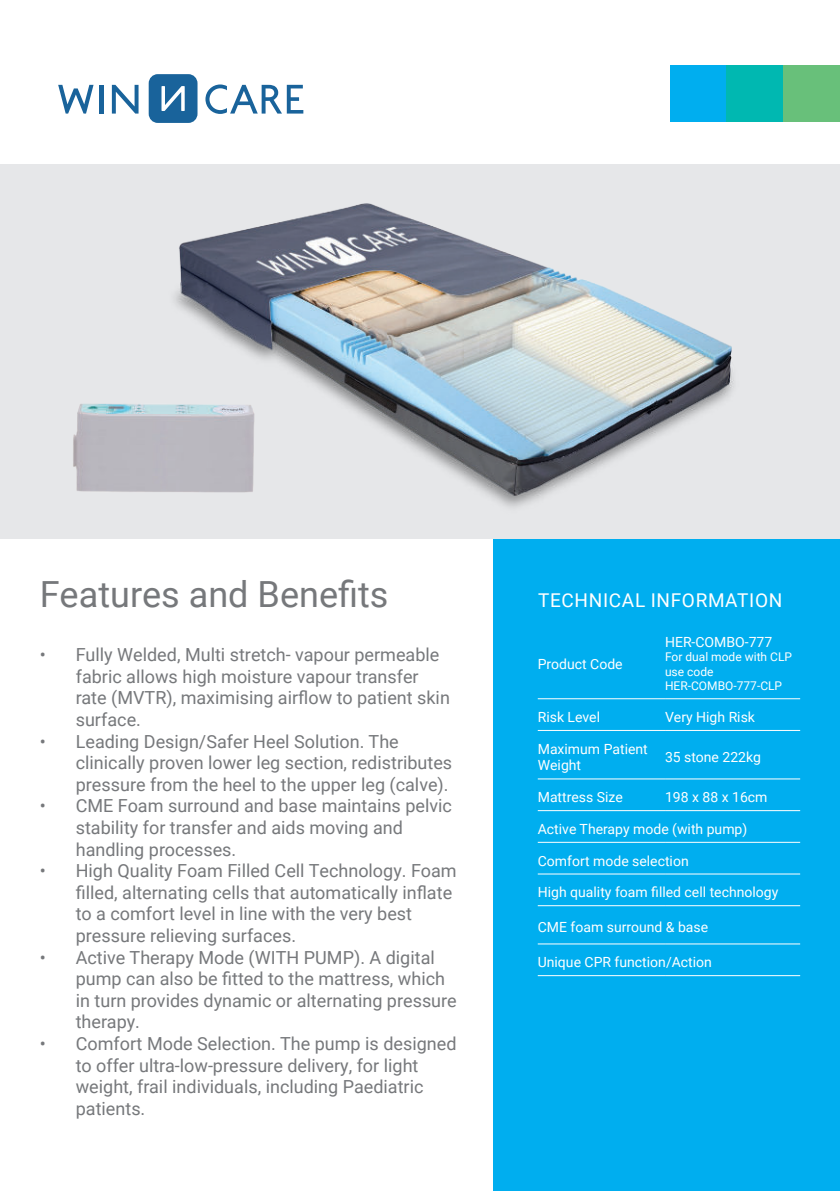
<style>
.page{position:relative;width:840px;height:1191px;background:#fff}
.page>*{position:absolute;margin:0;border:0;box-sizing:border-box;transform-origin:0 0}
.t1{font:36px "Roboto";color:#76787b}
.t2{font:19px "Roboto";letter-spacing:.035em;color:#fff}
.t3{font:18px/21.6px "Roboto";color:#76787b}
.t4{font:14px/16.8px "Roboto";color:#fff}
.t5{font:12px/14.4px "Roboto";color:#fff}
</style>
<div class="page">
<div style="left:669px;top:65px;width:57px;height:57px;background:#00aeef"></div>
<div style="left:726px;top:65px;width:56px;height:57px;background:#00b8b1"></div>
<div style="left:782px;top:65px;width:57px;height:57px;background:#68c07a"></div>
<div style="left:493px;top:538px;width:346px;height:653px;background:#00aeef"></div>
<div style="left:149px;top:74px;width:48px;height:49px;background:#19639b;border-radius:9px"></div>
<svg style="left:161px;top:86px;width:24px;height:25px"></svg>
<svg style="left:205px;top:84px;width:98px;height:30px"></svg>
<svg style="left:112px;top:85px;width:26px;height:29px"></svg>
<hr style="left:100px;top:85px;width:4px;height:29px;background:#19639b">
<svg style="left:58px;top:85px;width:35px;height:29px"></svg>
<hr style="left:537px;top:698px;width:127px;height:1px;background:#fff">
<hr style="left:664px;top:698px;width:135px;height:1px;background:#fff">
<hr style="left:537px;top:730px;width:127px;height:1px;background:#fff">
<hr style="left:664px;top:730px;width:135px;height:1px;background:#fff">
<hr style="left:537px;top:778px;width:127px;height:1px;background:#fff">
<hr style="left:664px;top:778px;width:135px;height:1px;background:#fff">
<hr style="left:537px;top:810px;width:127px;height:1px;background:#fff">
<hr style="left:664px;top:810px;width:135px;height:1px;background:#fff">
<hr style="left:537px;top:842px;width:127px;height:1px;background:#fff">
<hr style="left:664px;top:842px;width:135px;height:1px;background:#fff">
<hr style="left:537px;top:873px;width:127px;height:1px;background:#fff">
<hr style="left:664px;top:873px;width:135px;height:1px;background:#fff">
<hr style="left:537px;top:905px;width:127px;height:1px;background:#fff">
<hr style="left:664px;top:905px;width:135px;height:1px;background:#fff">
<hr style="left:537px;top:943px;width:127px;height:1px;background:#fff">
<hr style="left:664px;top:943px;width:135px;height:1px;background:#fff">
<hr style="left:537px;top:975px;width:127px;height:1px;background:#fff">
<hr style="left:664px;top:975px;width:135px;height:1px;background:#fff">
<div style="left:0;top:164px;width:839px;height:375px;background:#e6e7e9"></div>
<img style="left:174px;top:203px;width:560px;height:305px">
<img style="left:73px;top:386px;width:203px;height:118px">
<h1 class="t1" style="left:40px;top:569px;width:350px">Features and Benefits</h1>
<p class="t3" style="left:76px;top:645px;width:375px;text-indent:-36px">• Fully Welded, Multi stretch- vapour permeable fabric allows high moisture vapour transfer rate (MVTR), maximising airflow to patient skin surface.</p>
<p class="t3" style="left:76px;top:731px;width:378px;text-indent:-36px">• Leading Design/Safer Heel Solution. The clinically proven lower leg section, redistributes pressure from the heel to the upper leg (calve).</p>
<p class="t3" style="left:76px;top:796px;width:377px;text-indent:-36px">• CME Foam surround and base maintains pelvic stability for transfer and aids moving and handling processes.</p>
<p class="t3" style="left:76px;top:861px;width:382px;text-indent:-36px">• High Quality Foam Filled Cell Technology. Foam filled, alternating cells that automatically inflate to a comfort level in line with the very best pressure relieving surfaces.</p>
<p class="t3" style="left:76px;top:947px;width:382px;text-indent:-36px">• Active Therapy Mode (WITH PUMP). A digital pump can also be fitted to the mattress, which in turn provides dynamic or alternating pressure therapy.</p>
<p class="t3" style="left:76px;top:1034px;width:382px;text-indent:-36px">• Comfort Mode Selection. The pump is designed to offer ultra-low-pressure delivery, for light weight, frail individuals, including Paediatric patients.</p>
<p class="t2" style="left:538px;top:592px;width:246px">TECHNICAL INFORMATION</p>
<p class="t4" style="left:537px;top:656px;width:86px">Product Code</p>
<p class="t4" style="left:664px;top:634px;width:109px">HER-COMBO-777</p>
<p class="t5" style="left:664px;top:651px;width:128px">For dual mode with CLP use code<br>HER-COMBO-777-CLP</p>
<p class="t4" style="left:537px;top:709px;width:64px">Risk Level</p>
<p class="t4" style="left:664px;top:709px;width:91px">Very High Risk</p>
<p class="t4" style="left:537px;top:741px;width:111px">Maximum Patient<br>Weight</p>
<p class="t4" style="left:664px;top:749px;width:97px">35 stone 222kg</p>
<p class="t4" style="left:537px;top:789px;width:87px">Mattress Size</p>
<p class="t4" style="left:664px;top:789px;width:104px">198 x 88 x 16cm</p>
<p class="t4" style="left:537px;top:821px;width:211px">Active Therapy mode (with pump)</p>
<p class="t4" style="left:537px;top:853px;width:152px">Comfort mode selection</p>
<p class="t4" style="left:537px;top:883px;width:242px">High quality foam filled cell technology</p>
<p class="t4" style="left:537px;top:919px;width:172px">CME foam surround &amp; base</p>
<p class="t4" style="left:537px;top:954px;width:176px">Unique CPR function/Action</p>
</div>
